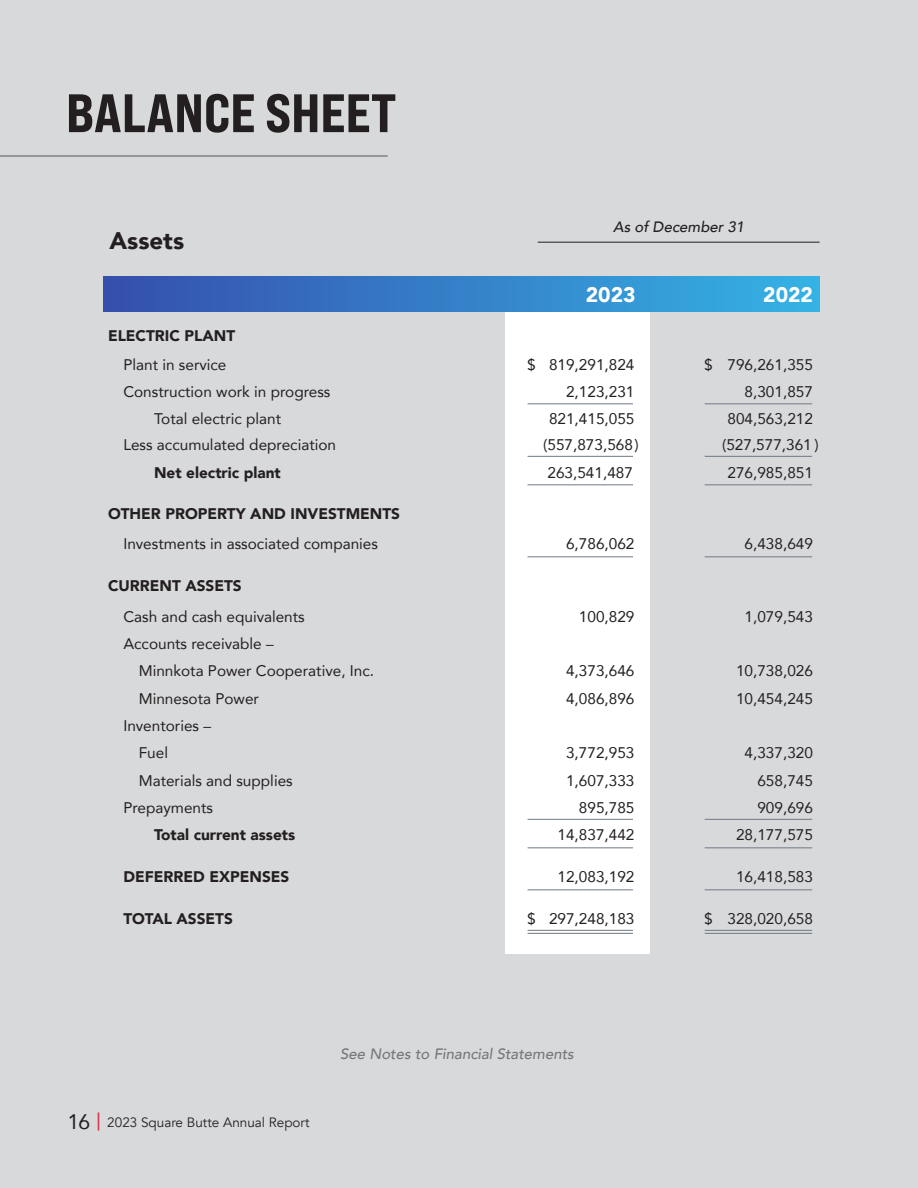
<style>
.page{position:relative;width:918px;height:1188px;background:#d8d9db}
.page>*{position:absolute;margin:0;border:0;box-sizing:border-box;transform-origin:0 0}
.t1{font:54px "Bebas Neue Pro Exp Eb";color:#231f20}
.Financial_head{font:900 24px "Avenir";color:#231f20}
.balance_sheet{font:900 21px "Avenir";color:#fff}
.balance_sheet-2{font:15.3px "Avenir";color:#231f20}
.balance_sheet-3{font:900 15.3px "Avenir";color:#231f20}
.notes_statement{font:italic 500 15px "Avenir";color:#76787b}
.t2{font:italic 500 15px "Avenir";color:#231f20}
.t3{font:13.5px "Avenir";color:#231f20}
.s1{font-size:21px}
.s2{font-size:18px;color:#d63043}
</style>
<div class="page">
<div style="left:506px;top:294px;width:144px;height:660px;background:#fff"></div>
<div style="left:104px;top:277px;width:716px;height:35px;background:linear-gradient(to right,#354fac,#35b3e5)"></div>
<hr style="left:538px;top:242px;width:282px;height:1px;background:#231f20">
<hr style="left:0;top:155px;width:388px;height:2px;background:#636366">
<hr style="left:528px;top:403px;width:105px;height:1px;background:#6f7983">
<hr style="left:705px;top:403px;width:107px;height:1px;background:#6f7983">
<hr style="left:528px;top:456px;width:105px;height:1px;background:#6f7983">
<hr style="left:705px;top:456px;width:107px;height:1px;background:#6f7983">
<hr style="left:528px;top:484px;width:105px;height:1px;background:#6f7983">
<hr style="left:705px;top:484px;width:107px;height:1px;background:#6f7983">
<hr style="left:528px;top:556px;width:105px;height:1px;background:#6f7983">
<hr style="left:705px;top:556px;width:107px;height:1px;background:#6f7983">
<hr style="left:528px;top:819px;width:105px;height:1px;background:#6f7983">
<hr style="left:705px;top:819px;width:107px;height:1px;background:#6f7983">
<hr style="left:528px;top:847px;width:105px;height:1px;background:#6f7983">
<hr style="left:705px;top:847px;width:107px;height:1px;background:#6f7983">
<hr style="left:528px;top:889px;width:105px;height:1px;background:#6f7983">
<hr style="left:705px;top:889px;width:107px;height:1px;background:#6f7983">
<hr style="left:528px;top:930px;width:105px;height:1px;background:#6f7983">
<hr style="left:705px;top:930px;width:107px;height:1px;background:#6f7983">
<hr style="left:528px;top:933px;width:105px;height:1px;background:#6f7983">
<hr style="left:705px;top:933px;width:107px;height:1px;background:#6f7983">
<p class="t1" style="left:66px;top:79px;width:332px">BALANCE SHEET</p>
<p class="Financial_head" style="left:110px;top:220px;width:76px">Assets</p>
<p class="t2" style="left:613px;top:218px;width:133px">As of December 31</p>
<p class="balance_sheet" style="left:586px;top:276px;width:51px">2023</p>
<p class="balance_sheet" style="left:763px;top:276px;width:51px">2022</p>
<p class="balance_sheet-3" style="left:108px;top:323px;width:129px">ELECTRIC PLANT</p>
<p class="balance_sheet-2" style="left:123px;top:352px;width:105px">Plant in service</p>
<p class="balance_sheet-2" style="left:527px;top:352px;width:109px">$ 819,291,824</p>
<p class="balance_sheet-2" style="left:704px;top:352px;width:110px">$ 796,261,355</p>
<p class="balance_sheet-2" style="left:123px;top:379px;width:209px">Construction work in progress</p>
<p class="balance_sheet-2" style="left:566px;top:379px;width:70px">2,123,231</p>
<p class="balance_sheet-2" style="left:745px;top:379px;width:70px">8,301,857</p>
<p class="balance_sheet-2" style="left:154px;top:406px;width:129px">Total electric plant</p>
<p class="balance_sheet-2" style="left:549px;top:406px;width:87px">821,415,055</p>
<p class="balance_sheet-2" style="left:728px;top:406px;width:87px">804,563,212</p>
<p class="balance_sheet-2" style="left:123px;top:433px;width:214px">Less accumulated depreciation</p>
<p class="balance_sheet-2" style="left:543px;top:433px;width:97px">(557,873,568)</p>
<p class="balance_sheet-2" style="left:722px;top:433px;width:98px">(527,577,361 )</p>
<p class="balance_sheet-3" style="left:154px;top:460px;width:128px">Net electric plant</p>
<p class="balance_sheet-2" style="left:548px;top:460px;width:87px">263,541,487</p>
<p class="balance_sheet-2" style="left:728px;top:460px;width:87px">276,985,851</p>
<p class="balance_sheet-3" style="left:108px;top:500px;width:294px">OTHER PROPERTY AND INVESTMENTS</p>
<p class="balance_sheet-2" style="left:123px;top:532px;width:256px">Investments in associated companies</p>
<p class="balance_sheet-2" style="left:566px;top:532px;width:70px">6,786,062</p>
<p class="balance_sheet-2" style="left:745px;top:532px;width:70px">6,438,649</p>
<p class="balance_sheet-3" style="left:108px;top:572px;width:135px">CURRENT ASSETS</p>
<p class="balance_sheet-2" style="left:123px;top:604px;width:183px">Cash and cash equivalents</p>
<p class="balance_sheet-2" style="left:579px;top:604px;width:57px">100,829</p>
<p class="balance_sheet-2" style="left:745px;top:604px;width:70px">1,079,543</p>
<p class="balance_sheet-2" style="left:123px;top:631px;width:152px">Accounts receivable –</p>
<p class="balance_sheet-2" style="left:139px;top:659px;width:237px">Minnkota Power Cooperative, Inc.</p>
<p class="balance_sheet-2" style="left:566px;top:659px;width:70px">4,373,646</p>
<p class="balance_sheet-2" style="left:736px;top:659px;width:78px">10,738,026</p>
<p class="balance_sheet-2" style="left:139px;top:686px;width:122px">Minnesota Power</p>
<p class="balance_sheet-2" style="left:566px;top:686px;width:70px">4,086,896</p>
<p class="balance_sheet-2" style="left:736px;top:686px;width:78px">10,454,245</p>
<p class="balance_sheet-2" style="left:123px;top:713px;width:89px">Inventories –</p>
<p class="balance_sheet-2" style="left:139px;top:741px;width:31px">Fuel</p>
<p class="balance_sheet-2" style="left:566px;top:741px;width:70px">3,772,953</p>
<p class="balance_sheet-2" style="left:745px;top:741px;width:70px">4,337,320</p>
<p class="balance_sheet-2" style="left:139px;top:768px;width:156px">Materials and supplies</p>
<p class="balance_sheet-2" style="left:566px;top:768px;width:70px">1,607,333</p>
<p class="balance_sheet-2" style="left:757px;top:768px;width:57px">658,745</p>
<p class="balance_sheet-2" style="left:123px;top:796px;width:91px">Prepayments</p>
<p class="balance_sheet-2" style="left:579px;top:796px;width:57px">895,785</p>
<p class="balance_sheet-2" style="left:757px;top:796px;width:57px">909,696</p>
<p class="balance_sheet-3" style="left:154px;top:822px;width:143px">Total current assets</p>
<p class="balance_sheet-2" style="left:558px;top:823px;width:78px">14,837,442</p>
<p class="balance_sheet-2" style="left:736px;top:823px;width:78px">28,177,575</p>
<p class="balance_sheet-3" style="left:123px;top:864px;width:168px">DEFERRED EXPENSES</p>
<p class="balance_sheet-2" style="left:558px;top:864px;width:78px">12,083,192</p>
<p class="balance_sheet-2" style="left:736px;top:864px;width:78px">16,418,583</p>
<p class="balance_sheet-3" style="left:123px;top:905px;width:111px">TOTAL ASSETS</p>
<p class="balance_sheet-2" style="left:527px;top:906px;width:109px">$ 297,248,183</p>
<p class="balance_sheet-2" style="left:704px;top:906px;width:110px">$ 328,020,658</p>
<p class="t3" style="left:68px;top:1114px;width:244px"><span class="s1">16</span> <span class="s2">|</span> 2023 Square Butte Annual Report</p>
<p class="notes_statement" style="left:340px;top:1045px;width:235px">See Notes to Financial Statements</p>
</div>
